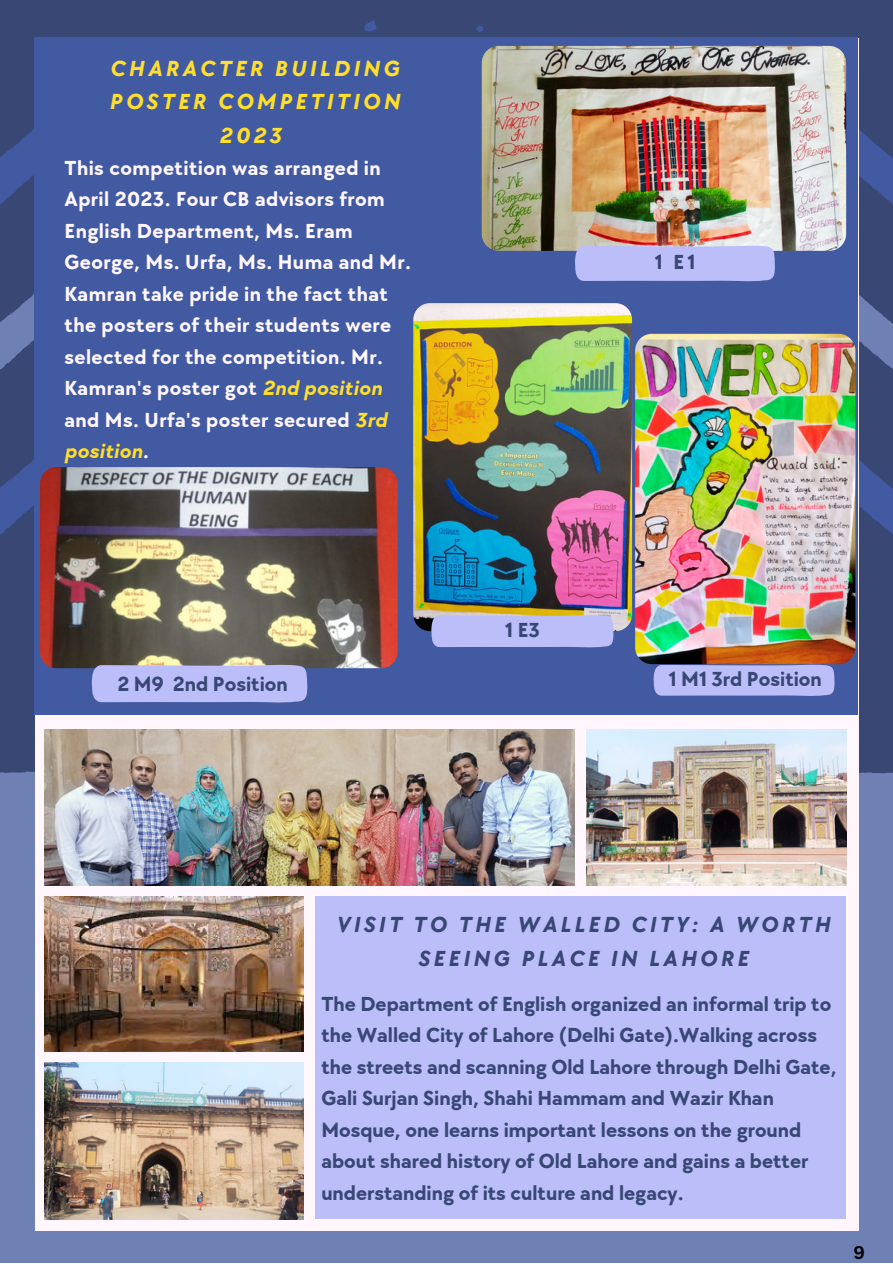
<style>
.page{position:relative;width:893px;height:1264px;background:#fff}
.page>*{position:absolute;margin:0;border:0;box-sizing:border-box;transform-origin:0 0}
.t1{font:italic 700 22.5px/33.8px "TT Chocolates";letter-spacing:.15em;color:#384774;text-align:center}
.t2{font:italic 700 22.5px/33.8px "TT Chocolates";letter-spacing:.15em;color:#ffdf2b;text-align:center}
.t3{font:700 21px/31.5px "TT Chocolates";color:#384774}
.t4{font:700 21px/31.5px "TT Chocolates";letter-spacing:.02em;color:#fff7fd}
.t5{font:700 18px "Canva Sans";color:#000}
.s1{font-style:italic;color:#ffdf2b}
.s2{font-style:italic}
</style>
<div class="page">
<div style="left:0;top:0;width:892px;height:1262px;background:#6f81b4"></div>
<div style="left:0;top:553px;width:892px;height:220px;background:#384774"></div>
<svg style="left:0;top:0;width:892px;height:553px;background:#3d4c7c"></svg>
<div style="left:35px;top:38px;width:823px;height:1192px;background:#fff7fd"></div>
<img style="left:44px;top:730px;width:531px;height:155px">
<img style="left:44px;top:896px;width:260px;height:155px">
<div style="left:315px;top:896px;width:530px;height:323px;background:#bcbefa"></div>
<img style="left:586px;top:730px;width:259px;height:155px">
<img style="left:44px;top:1062px;width:260px;height:157px">
<div style="left:35px;top:37px;width:822px;height:677px;background:#425aa2"></div>
<img style="left:413px;top:303px;width:219px;height:328px;border-radius:17px">
<img style="left:635px;top:334px;width:220px;height:330px;border-radius:17px">
<img style="left:40px;top:467px;width:357px;height:201px;border-radius:17px">
<img style="left:481px;top:46px;width:365px;height:205px;border-radius:17px">
<svg style="left:92px;top:664px;width:216px;height:39px;background:#b6b8f1"></svg>
<svg style="left:653px;top:664px;width:181px;height:32px;background:#b4b7f3"></svg>
<svg style="left:431px;top:614px;width:182px;height:34px;background:#b8baf0"></svg>
<svg style="left:575px;top:245px;width:200px;height:37px;background:#b8baf4"></svg>
<p class="t2" style="left:109px;top:52px;width:292px">CHARACTER BUILDING<br>POSTER COMPETITION<br>2023</p>
<p class="t4" style="left:64px;top:152px;width:348px">This competition was arranged in<br>April 2023. Four CB advisors from<br>English Department, Ms. Eram<br>George, Ms. Urfa, Ms. Huma and Mr.<br>Kamran take pride in the fact that the posters of their students were selected for the competition. Mr.<br>Kamran's poster got <span class="s1">2nd position </span>and Ms. Urfa's poster secured <span class="s1">3rd position</span><span class="s2">.</span></p>
<p class="t3" style="left:117px;top:668px;width:172px">2 M9 2nd Position</p>
<p class="t3" style="left:505px;top:614px;width:36px">1E3</p>
<p class="t3" style="left:654px;top:247px;width:42px">1 E1</p>
<p class="t3" style="left:668px;top:664px;width:155px">1 M1 3rd Position</p>
<p class="t1" style="left:336px;top:908px;width:495px">VISIT TO THE WALLED CITY: A WORTH<br>SEEING PLACE IN LAHORE</p>
<p class="t3" style="left:321px;top:988px;width:516px">The Department of English organized an informal trip to the Walled City of Lahore (Delhi Gate).Walking across the streets and scanning Old Lahore through Delhi Gate, Gali Surjan Singh, Shahi Hammam and Wazir Khan Mosque, one learns important lessons on the ground about shared history of Old Lahore and gains a better understanding of its culture and legacy.</p>
<p class="t5" style="left:853px;top:1239px;width:13px">9</p>
</div>
